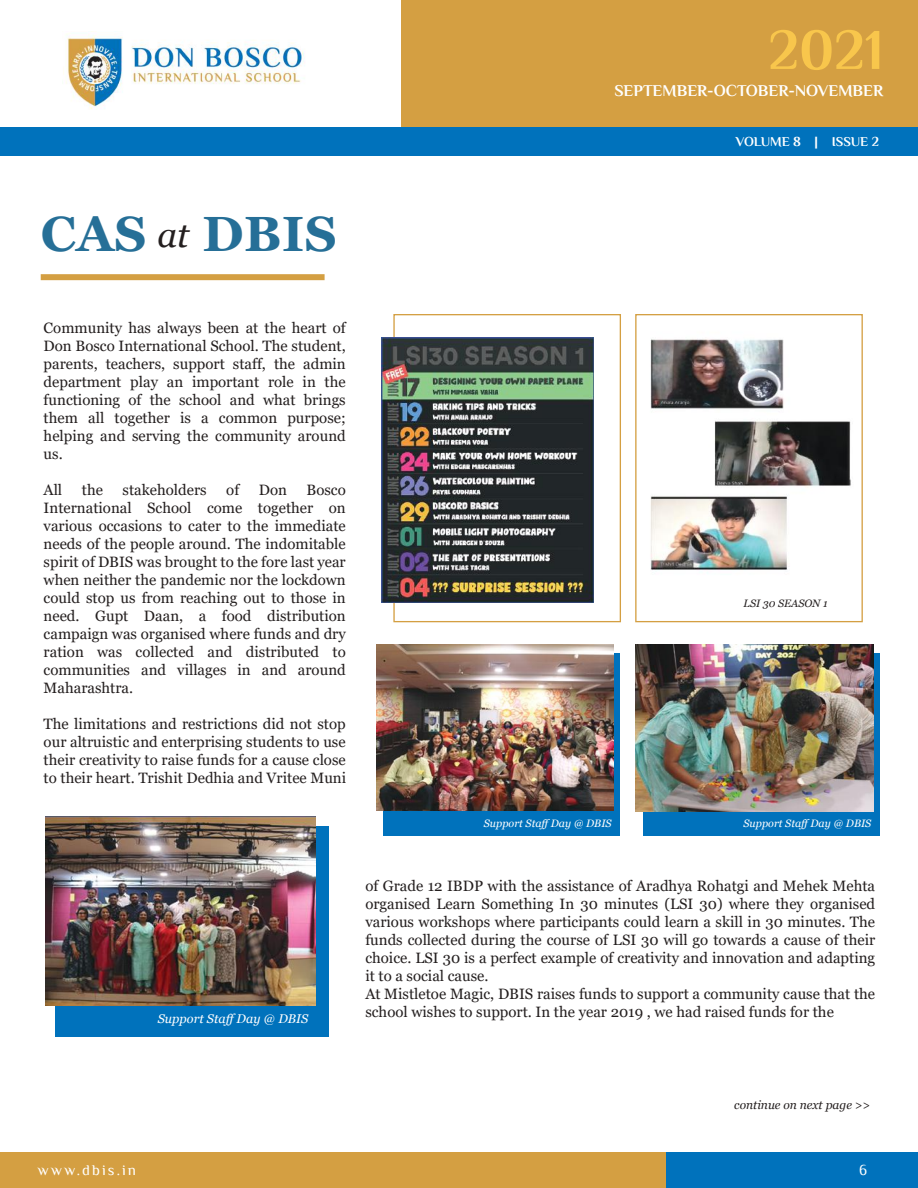
<style>
.page{position:relative;width:918px;height:1188px;background:#fff}
.page>*{position:absolute;margin:0;border:0;box-sizing:border-box;transform-origin:0 0}
.t1{font:700 57.6px "Philosopher";color:#f8c64c}
.t2{font:700 49.5px "Georgia";letter-spacing:.01em;color:#266f97}
.t3{font:700 16.5px "Philosopher";color:#fff}
.t4{font:15px/18px "Georgia";color:#241f1f;text-align:justify}
.t5{font:15px "Philosopher";letter-spacing:.14em;color:#fff}
.t6{font:700 13.5px "Philosopher";color:#fff}
.t7{font:italic 12.6px "Georgia";color:#fff}
.t8{font:italic 12px "Georgia";color:#241f1f}
.t9{font:italic 10.8px "Georgia";color:#fff}
.t10{font:italic 10.8px "Georgia";color:#241f1f}
.s1{font-weight:400;font-style:italic;font-size:34.5px;color:#241f1f}
</style>
<div class="page">
<img style="left:650px;top:339px;width:201px;height:234px">
<div style="left:393px;top:314px;width:228px;height:308px;border:1px solid #d49f42"></div>
<div style="left:635px;top:314px;width:228px;height:308px;border:1px solid #d49f42"></div>
<img style="left:382px;top:338px;width:212px;height:264px">
<div style="left:643px;top:654px;width:237px;height:182px;background:#0072bc"></div>
<div style="left:383px;top:654px;width:237px;height:182px;background:#0072bc"></div>
<img style="left:376px;top:644px;width:238px;height:166px">
<img style="left:635px;top:644px;width:238px;height:167px">
<div style="left:55px;top:826px;width:274px;height:210px;background:#0072bc"></div>
<img style="left:46px;top:817px;width:269px;height:188px">
<div style="left:41px;top:274px;width:284px;height:6px;background:#d49f42"></div>
<div style="left:0;top:1152px;width:918px;height:36px;background:#d49f42"></div>
<div style="left:667px;top:1152px;width:251px;height:36px;background:#0072bc"></div>
<div style="left:402px;top:0;width:516px;height:128px;background:#d49f42"></div>
<div style="left:0;top:127px;width:918px;height:29px;background:#0072bc"></div>
<img style="left:63px;top:34px;width:241px;height:75px">
<h1 class="t1" style="left:768px;top:19px;width:117px">2021</h1>
<p class="t3" style="left:614px;top:81px;width:270px">SEPTEMBER-OCTOBER-NOVEMBER</p>
<h2 class="t2" style="left:41px;top:202px;width:298px">CAS <span class="s1">at</span> DBIS</h2>
<p class="t6" style="left:736px;top:134px;width:145px">VOLUME 8 | ISSUE 2</p>
<p class="t4" style="left:44px;top:319px;width:304px">Community has always been at the heart of Don Bosco International School. The student, parents, teachers, support staff, the admin department play an important role in the functioning of the school and what brings them all together is a common purpose; helping and serving the community around us.</p>
<p class="t4" style="left:44px;top:481px;width:20px">All</p>
<p class="t4" style="left:82px;top:481px;width:23px">the</p>
<p class="t4" style="left:123px;top:481px;width:86px">stakeholders</p>
<p class="t4" style="left:226px;top:481px;width:14px">of</p>
<p class="t4" style="left:259px;top:481px;width:30px">Don</p>
<p class="t4" style="left:44px;top:481px;width:304px;text-indent:263px">Bosco International School come together on various occasions to cater to the immediate needs of the people around. The indomitable spirit of DBIS was brought to the fore last year when neither the pandemic nor the lockdown could stop us from reaching out to those in need. Gupt Daan, a food distribution campaign was organised where funds and dry ration was collected and distributed to communities and villages in and around Maharashtra.</p>
<p class="t4" style="left:44px;top:715px;width:304px">The limitations and restrictions did not stop our altruistic and enterprising students to use their creativity to raise funds for a cause close to their heart. Trishit Dedhia and Vritee Muni</p>
<p class="t10" style="left:744px;top:597px;width:86px">LSI 30 SEASON 1</p>
<p class="t9" style="left:484px;top:816px;width:129px">Support StaffDay @ DBIS</p>
<p class="t9" style="left:744px;top:816px;width:129px">Support StaffDay @ DBIS</p>
<p class="t7" style="left:158px;top:1011px;width:152px">Support StaffDay @ DBIS</p>
<p class="t4" style="left:365px;top:877px;width:511px;text-align:left">of Grade 12 IBDP with the assistance of Aradhya Rohatgi and Mehek Mehta organised Learn Something In 30 minutes (LSI 30) where they organised various workshops where participants could learn a skill in 30 minutes. The funds collected during the course of LSI 30 will go towards a cause of their choice. LSI 30 is a perfect example of creativity and innovation and adapting it to a social cause.<br>At Mistletoe Magic, DBIS raises funds to support a community cause that the school wishes to support. In the year 2019 , we had raised funds for the</p>
<p class="t8" style="left:734px;top:1097px;width:138px">continue on next page &gt;&gt;</p>
<p class="t5" style="left:37px;top:1162px;width:100px">www.dbis.in</p>
<p class="t5" style="left:859px;top:1162px;width:10px">6</p>
</div>
